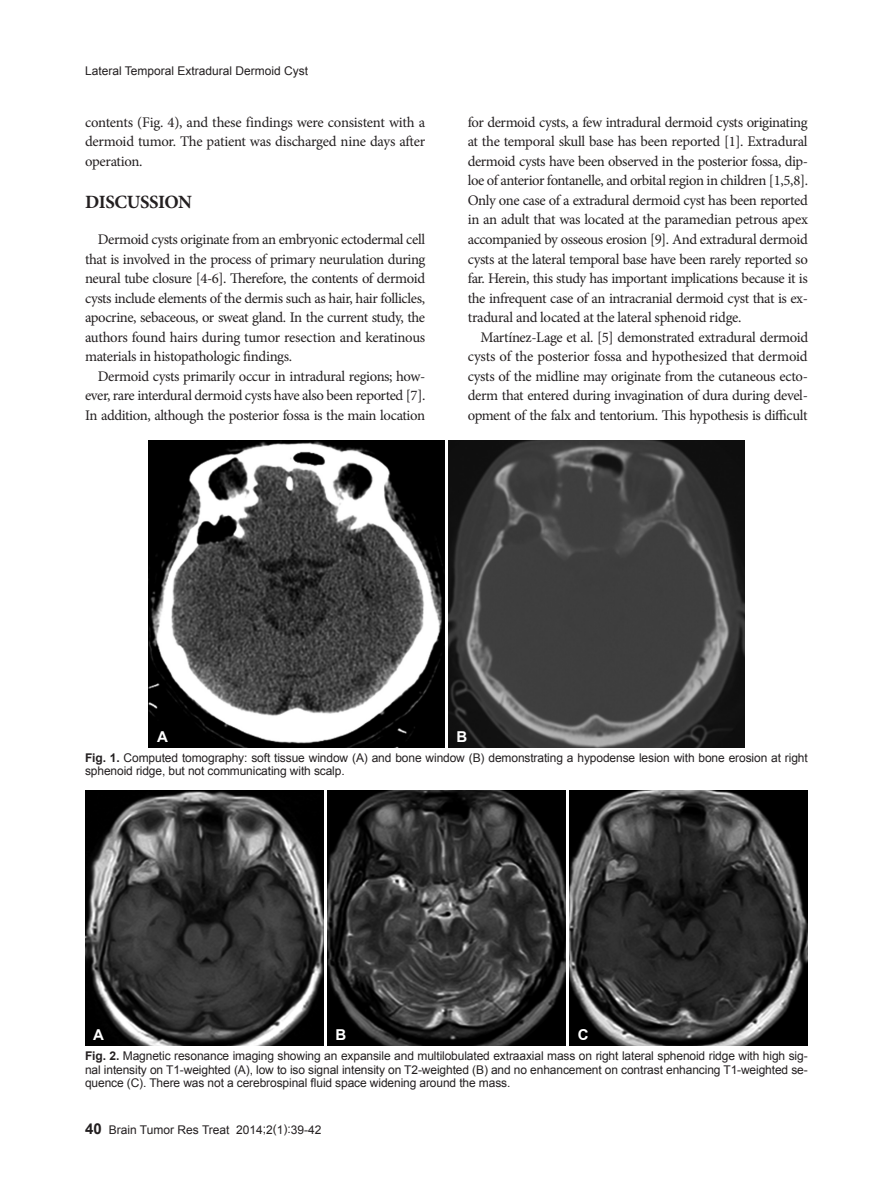
<style>
.page{position:relative;width:893px;height:1191px;background:#fff}
.page>*{position:absolute;margin:0;border:0;box-sizing:border-box;transform-origin:0 0}
.큰제목{font:700 18.75px "Minion Pro";letter-spacing:-.02em;color:#231f20}
.t1{font:700 15px "Arial";color:#fff}
.본문{font:14.7px/19.5px "Minion Pro";letter-spacing:-.025em;color:#231f20;text-align:justify}
.그림제목{font:12px/13.5px "Arial";letter-spacing:-.01em;color:#231f20}
.s1{font-weight:700}
.s2{font-weight:700;font-size:15px}
</style>
<div class="page">
<img style="left:149px;top:440px;width:295px;height:307px">
<img style="left:449px;top:440px;width:295px;height:307px">
<img style="left:85px;top:790px;width:238px;height:255px">
<img style="left:327px;top:790px;width:239px;height:255px">
<img style="left:570px;top:790px;width:238px;height:255px">
<p class="그림제목" style="left:85px;top:64px;width:225px">Lateral Temporal Extradural Dermoid Cyst</p>
<p class="본문" style="left:85px;top:113px;width:342px">contents (Fig. 4), and these findings were consistent with a dermoid tumor. The patient was discharged nine days after operation.</p>
<p class="큰제목" style="left:85px;top:189px;width:109px">DISCUSSION</p>
<p class="본문" style="left:85px;top:230px;width:342px;text-indent:13px">Dermoid cysts originate from an embryonic ectodermal cell that is involved in the process of primary neurulation during neural tube closure [4-6]. Therefore, the contents of dermoid cysts include elements of the dermis such as hair, hair follicles, apocrine, sebaceous, or sweat gland. In the current study, the authors found hairs during tumor resection and keratinous materials in histopathologic findings.</p>
<p class="본문" style="left:85px;top:366px;width:342px;text-indent:13px">Dermoid cysts primarily occur in intradural regions; how&shy;ever, rare interdural dermoid cysts have also been reported [7].<br>In addition, although the posterior fossa is the main location</p>
<p class="본문" style="left:468px;top:113px;width:342px">for dermoid cysts, a few intradural dermoid cysts originating at the temporal skull base has been reported [1]. Extradural dermoid cysts have been observed in the posterior fossa, dip&shy;loe of anterior fontanelle, and orbital region in children [1,5,8].<br>Only one case of a extradural dermoid cyst has been reported in an adult that was located at the paramedian petrous apex accompanied by osseous erosion [9]. And extradural dermoid cysts at the lateral temporal base have been rarely reported so far. Herein, this study has important implications because it is the infrequent case of an intracranial dermoid cyst that is ex&shy;tradural and located at the lateral sphenoid ridge.</p>
<p class="본문" style="left:468px;top:327px;width:342px;text-indent:13px">Martínez-Lage et al. [5] demonstrated extradural dermoid cysts of the posterior fossa and hypothesized that dermoid cysts of the midline may originate from the cutaneous ecto&shy;derm that entered during invagination of dura during devel&shy;opment of the falx and tentorium. This hypothesis is difficult</p>
<p class="t1" style="left:157px;top:726px;width:12px">A</p>
<p class="t1" style="left:457px;top:726px;width:12px">B</p>
<p class="그림제목" style="left:85px;top:751px;width:724px"><span class="s1">Fig. 1.</span> Computed tomography: soft tissue window (A) and bone window (B) demonstrating a hypodense lesion with bone erosion at right sphenoid ridge, but not communicating with scalp.</p>
<p class="t1" style="left:93px;top:1025px;width:12px">A</p>
<p class="t1" style="left:335px;top:1025px;width:12px">B</p>
<p class="t1" style="left:578px;top:1025px;width:12px">C</p>
<p class="그림제목" style="left:85px;top:1049px;width:724px;text-align:justify"><span class="s1">Fig. 2.</span> Magnetic resonance imaging showing an expansile and multilobulated extraaxial mass on right lateral sphenoid ridge with high sig&shy;nal intensity on T1-weighted (A), low to iso signal intensity on T2-weighted (B) and no enhancement on contrast enhancing T1-weighted se&shy;quence (C). There was not a cerebrospinal fluid space widening around the mass.</p>
<p class="그림제목" style="left:85px;top:1122px;width:238px"><span class="s2">40</span> Brain Tumor Res Treat 2014;2(1):39-42</p>
</div>
